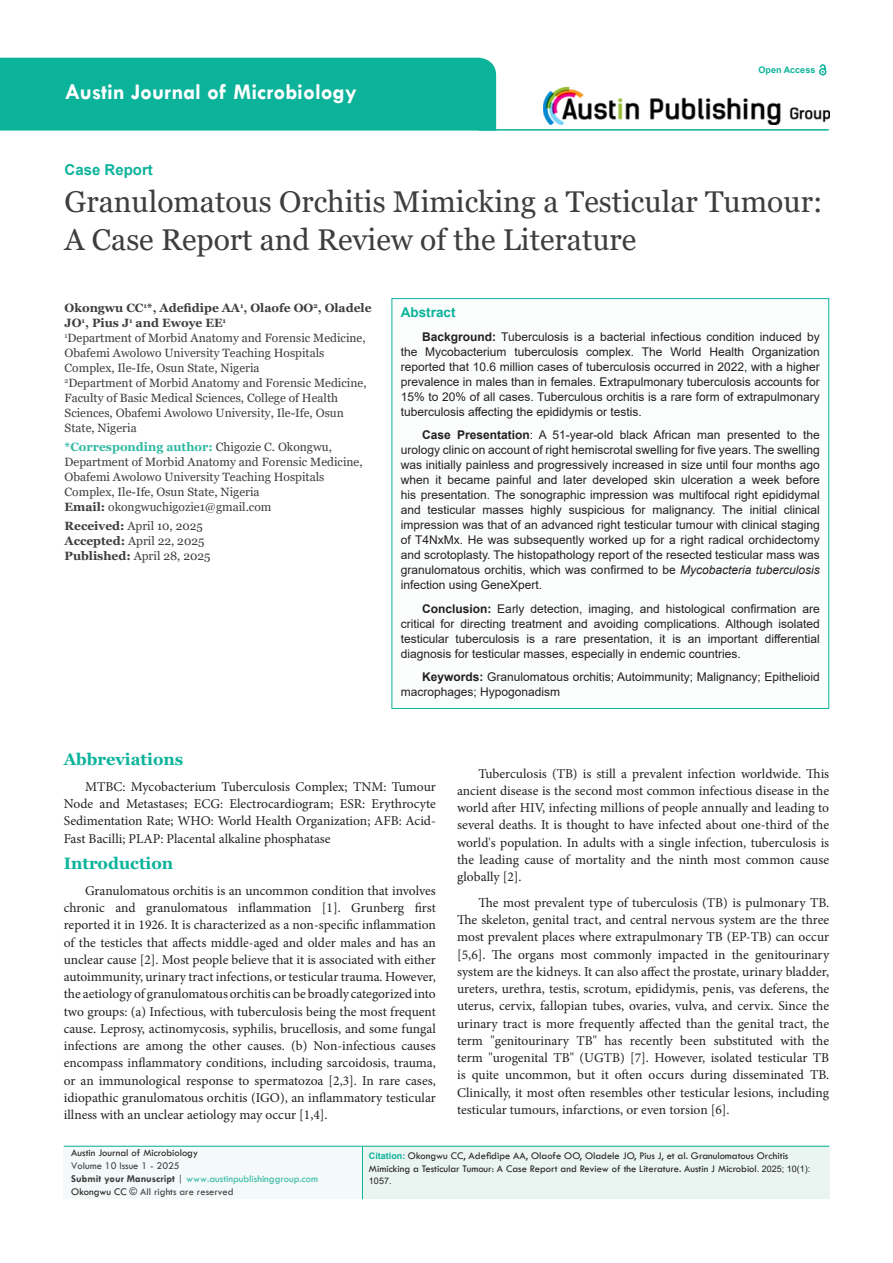
<style>
.page{position:relative;width:893px;height:1263px;background:#fff}
.page>*{position:absolute;margin:0;border:0;box-sizing:border-box;transform-origin:0 0}
.t1{font:30px/37.5px "Georgia";color:#3e3e3f}
.t2{font:700 22.5px "Tw Cen";color:#fff}
.t3{font:700 16.5px "Georgia";color:#0cb39b}
.t4{font:700 15px "Arial";color:#0cb39b}
.t5{font:13.5px/17.2px "Minion Pro";color:#231f20;text-align:justify}
.t6{font:700 13.5px "Arial";color:#0cb39b}
.t7{font:12px/15px "Arial";color:#231f20;text-align:justify}
.t8{font:12px/15px "Georgia";color:#3e3e3f}
.t9{font:700 12px/15px "Georgia";color:#3e3e3f}
.t10{font:10.5px/13.5px "Tw Cen";color:#231f20}
.t11{font:10.5px "Tw Cen";color:#32b8a3}
.t12{font:10.5px "Tw Cen";color:#3e3e3f}
.t13{font:700 9px "Arial";color:#0cb39b}
.t14{font:9px "Arial";color:#231f20}
.s1{font-weight:700;color:#32b8a3}
.s2{font-weight:700}
.s3{font-style:italic}
.s4{font-weight:700;color:#3e3e3f}
.s5{color:#3e3e3f}
.s6{color:#231f20}
.s7{font-family:"Arial";font-weight:700;font-size:9px;color:#0cb39b}
.s8{font-family:"Arial";font-size:9px}
</style>
<div class="page">
<div style="left:64px;top:1146px;width:298px;height:53px;background:#f3faf9"></div>
<div style="left:363px;top:1146px;width:466px;height:53px;background:#eaf5f2"></div>
<hr style="left:64px;top:1146px;width:765px;height:1px;background:#0cb39b">
<hr style="left:362px;top:1146px;width:1px;height:53px;background:#0cb39b">
<div style="left:0;top:58px;width:496px;height:73px;background:#0cb39b"></div>
<hr style="left:478px;top:129px;width:351px;height:2px;background:#0cb39b">
<div style="left:819px;top:68px;width:7px;height:7px;border:2px solid #0cb39b;border-radius:50%"></div>
<svg style="left:819px;top:64px;width:7px;height:9px"></svg>
<div style="left:392px;top:299px;width:437px;height:409px;background:#fafdfc"></div>
<img style="left:543px;top:86px;width:287px;height:39px">
<p class="t2" style="left:65px;top:78px;width:294px">Austin Journal of Microbiology</p>
<p class="t13" style="left:759px;top:64px;width:58px">Open Access</p>
<p class="t4" style="left:65px;top:159px;width:90px">Case Report</p>
<p class="t1" style="left:65px;top:184px;width:759px">Granulomatous Orchitis Mimicking a Testicular Tumour:<br>A Case Report and Review of the Literature</p>
<p class="t9" style="left:65px;top:300px;width:308px">Okongwu CC<sup>1</sup>*, Adefidipe AA<sup>1</sup>, Olaofe OO<sup>2</sup>, Oladele<br>JO<sup>1</sup>, Pius J<sup>1</sup> and Ewoye EE<sup>1</sup></p>
<p class="t8" style="left:65px;top:330px;width:303px"><sup>1</sup>Department of Morbid Anatomy and Forensic Medicine,<br>Obafemi Awolowo University Teaching Hospitals<br>Complex, Ile-Ife, Osun State, Nigeria</p>
<p class="t8" style="left:65px;top:375px;width:303px"><sup>2</sup>Department of Morbid Anatomy and Forensic Medicine, Faculty of Basic Medical Sciences, College of Health Sciences, Obafemi Awolowo University, Ile-Ife, Osun State, Nigeria</p>
<p class="t8" style="left:65px;top:440px;width:300px"><span class="s1">*Corresponding author:</span> Chigozie C. Okongwu, Department of Morbid Anatomy and Forensic Medicine, Obafemi Awolowo University Teaching Hospitals Complex, Ile-Ife, Osun State, Nigeria</p>
<p class="t8" style="left:65px;top:500px;width:208px"><span class="s2">Email:</span> okongwuchigozie1@gmail.com</p>
<p class="t8" style="left:65px;top:519px;width:147px"><span class="s2">Received:</span> April 10, 2025<br><span class="s2">Accepted:</span> April 22, 2025<br><span class="s2">Published:</span> April 28, 2025</p>
<p class="t6" style="left:401px;top:303px;width:56px">Abstract</p>
<p class="t7" style="left:401px;top:329px;width:421px;text-indent:21px"><span class="s2">Background:</span> Tuberculosis is a bacterial infectious condition induced by the Mycobacterium tuberculosis complex. The World Health Organization reported that 10.6 million cases of tuberculosis occurred in 2022, with a higher prevalence in males than in females. Extrapulmonary tuberculosis accounts for 15% to 20% of all cases. Tuberculous orchitis is a rare form of extrapulmonary tuberculosis affecting the epididymis or testis.</p>
<p class="t7" style="left:401px;top:427px;width:421px;text-indent:21px"><span class="s2">Case Presentation</span>: A 51-year-old black African man presented to the urology clinic on account of right hemiscrotal swelling for five years. The swelling was initially painless and progressively increased in size until four months ago when it became painful and later developed skin ulceration a week before his presentation. The sonographic impression was multifocal right epididymal and testicular masses highly suspicious for malignancy. The initial clinical impression was that of an advanced right testicular tumour with clinical staging of T4NxMx. He was subsequently worked up for a right radical orchidectomy and scrotoplasty. The histopathology report of the resected testicular mass was granulomatous orchitis, which was confirmed to be <span class="s3">Mycobacteria tuberculosis </span>infection using GeneXpert.</p>
<p class="t7" style="left:401px;top:601px;width:421px;text-indent:21px"><span class="s2">Conclusion:</span> Early detection, imaging, and histological confirmation are critical for directing treatment and avoiding complications. Although isolated testicular tuberculosis is a rare presentation, it is an important differential diagnosis for testicular masses, especially in endemic countries.</p>
<p class="t7" style="left:401px;top:670px;width:421px;text-indent:21px"><span class="s2">Keywords:</span> Granulomatous orchitis; Autoimmunity; Malignancy; Epithelioid macrophages; Hypogonadism</p>
<p class="t3" style="left:64px;top:749px;width:121px">Abbreviations</p>
<p class="t5" style="left:64px;top:778px;width:374px;text-indent:21px">MTBC: Mycobacterium Tuberculosis Complex; TNM: Tumour Node and Metastases; ECG: Electrocardiogram; ESR: Erythrocyte Sedimentation Rate; WHO: World Health Organization; AFB: Acid-Fast Bacilli; PLAP: Placental alkaline phosphatase</p>
<p class="t3" style="left:64px;top:853px;width:111px">Introduction</p>
<p class="t5" style="left:64px;top:882px;width:374px;text-indent:21px">Granulomatous orchitis is an uncommon condition that involves chronic and granulomatous inflammation [1]. Grunberg first reported it in 1926. It is characterized as a non-specific inflammation of the testicles that affects middle-aged and older males and has an unclear cause [2]. Most people believe that it is associated with either autoimmunity, urinary tract infections, or testicular trauma. However, the aetiology of granulomatous orchitis can be broadly categorized into two groups: (a) Infectious, with tuberculosis being the most frequent cause. Leprosy, actinomycosis, syphilis, brucellosis, and some fungal infections are among the other causes. (b) Non-infectious causes encompass inflammatory conditions, including sarcoidosis, trauma, or an immunological response to spermatozoa [2,3]. In rare cases, idiopathic granulomatous orchitis (IGO), an inflammatory testicular illness with an unclear aetiology may occur [1,4].</p>
<p class="t5" style="left:457px;top:765px;width:374px;text-indent:21px">Tuberculosis (TB) is still a prevalent infection worldwide. This ancient disease is the second most common infectious disease in the world after HIV, infecting millions of people annually and leading to several deaths. It is thought to have infected about one-third of the world's population. In adults with a single infection, tuberculosis is the leading cause of mortality and the ninth most common cause globally [2].</p>
<p class="t5" style="left:457px;top:894px;width:374px;text-indent:21px">The most prevalent type of tuberculosis (TB) is pulmonary TB.<br>The skeleton, genital tract, and central nervous system are the three most prevalent places where extrapulmonary TB (EP-TB) can occur [5,6]. The organs most commonly impacted in the genitourinary system are the kidneys. It can also affect the prostate, urinary bladder, ureters, urethra, testis, scrotum, epididymis, penis, vas deferens, the uterus, cervix, fallopian tubes, ovaries, vulva, and cervix. Since the urinary tract is more frequently affected than the genital tract, the term "genitourinary TB" has recently been substituted with the term "urogenital TB" (UGTB) [7]. However, isolated testicular TB is quite uncommon, but it often occurs during disseminated TB.<br>Clinically, it most often resembles other testicular lesions, including testicular tumours, infarctions, or even torsion [6].</p>
<p class="t10" style="left:71px;top:1146px;width:128px">Austin Journal of Microbiology</p>
<p class="t12" style="left:71px;top:1159px;width:110px">Volume 10 Issue 1 - 2025</p>
<p class="t11" style="left:71px;top:1172px;width:248px"><span class="s4">Submit your Manuscript</span> <span class="s5">|</span> www.austinpublishinggroup.com</p>
<p class="t12" style="left:71px;top:1185px;width:164px"><span class="s6">Okongwu CC</span> © All rights are reserved</p>
<p class="t10" style="left:369px;top:1148px;width:443px"><span class="s7">Citation:</span> Okongwu CC, Adefidipe AA, Olaofe OO, Oladele JO, Pius J, et al. Granulomatous Orchitis<br>Mimicking a Testicular Tumour: A Case Report and Review of the Literature. Austin J Microbiol<span class="s8">. 2025; 10(1):</span></p>
<p class="t14" style="left:369px;top:1175px;width:24px">1057.</p>
</div>
